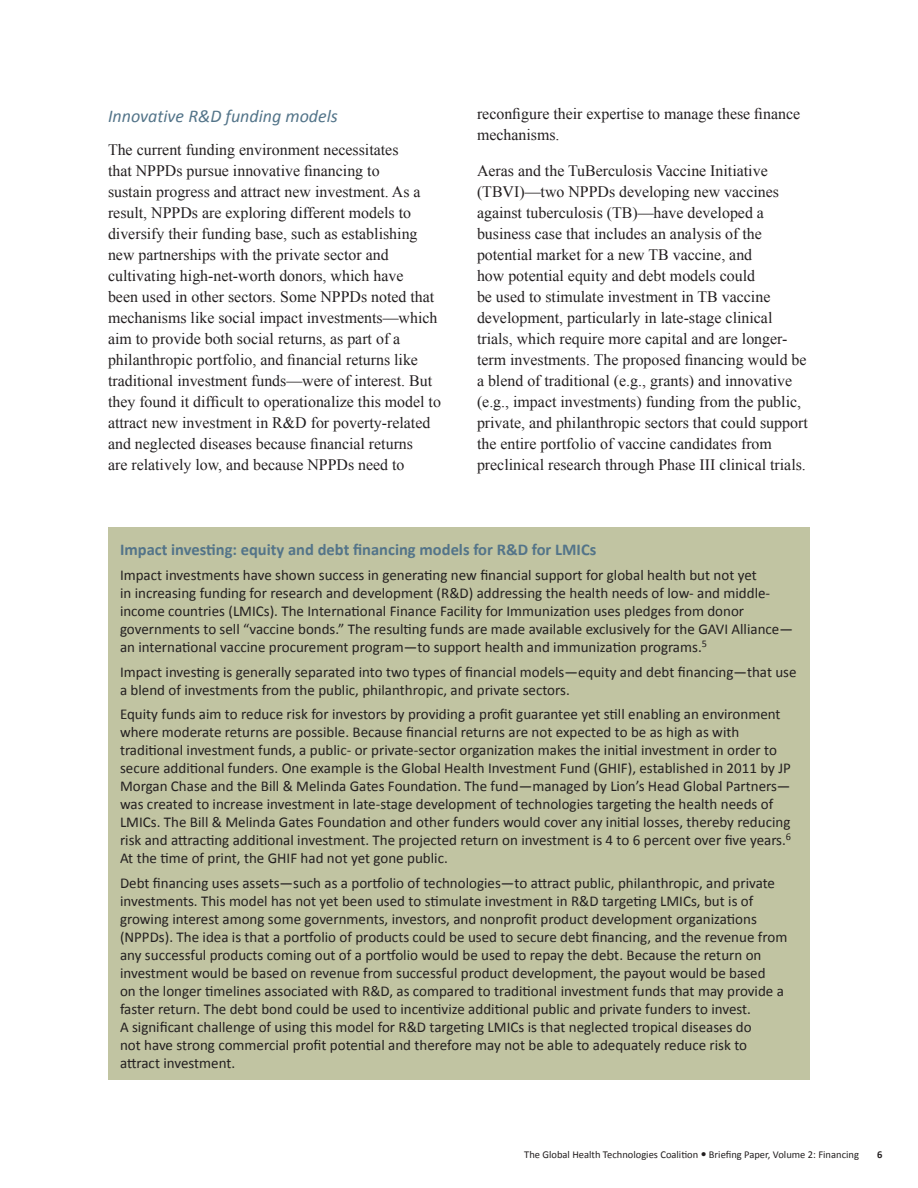
<style>
.page{position:relative;width:918px;height:1188px;background:#fff}
.page>*{position:absolute;margin:0;border:0;box-sizing:border-box;transform-origin:0 0}
._1-Brief_after_Subhe{font:italic 18px "Calibri";color:#537489}
._1-Brief_Box_Heading{font:700 16.5px "Calibri";color:#537489}
._1-Brief_body{font:15.9px/21px "Times New Roman";color:#231f20}
._1-Brief_Box_copy{font:15px/18px "Calibri";color:#231f20}
.t1{font:10.5px "Calibri";color:#231f20}
.t2{font:700 10.5px "Calibri";color:#231f20}
</style>
<div class="page">
<div style="left:108px;top:528px;width:702px;height:552px;background:#c1c4a2"></div>
<p class="_1-Brief_after_Subhe" style="left:108px;top:103px;width:231px">Innovative R&amp;D funding models</p>
<p class="_1-Brief_body" style="left:108px;top:138px;width:335px">The current funding environment necessitates<br>that NPPDs pursue innovative financing to<br>sustain progress and attract new investment. As a result, NPPDs are exploring different models to diversify their funding base, such as establishing new partnerships with the private sector and cultivating high-net-worth donors, which have<br>been used in other sectors. Some NPPDs noted that mechanisms like social impact investments—which aim to provide both social returns, as part of a philanthropic portfolio, and financial returns like traditional investment funds—were of interest. But they found it difficult to operationalize this model to attract new investment in R&amp;D for poverty-related and neglected diseases because financial returns<br>are relatively low, and because NPPDs need to</p>
<p class="_1-Brief_body" style="left:477px;top:103px;width:325px">reconfigure their expertise to manage these finance mechanisms.</p>
<p class="_1-Brief_body" style="left:477px;top:160px;width:332px">Aeras and the TuBerculosis Vaccine Initiative (TBVI)—two NPPDs developing new vaccines against tuberculosis (TB)—have developed a business case that includes an analysis of the potential market for a new TB vaccine, and<br>how potential equity and debt models could<br>be used to stimulate investment in TB vaccine development, particularly in late-stage clinical trials, which require more capital and are longer&shy;term investments. The proposed financing would be a blend of traditional (e.g., grants) and innovative (e.g., impact investments) funding from the public, private, and philanthropic sectors that could support the entire portfolio of vaccine candidates from preclinical research through Phase III clinical trials.</p>
<p class="_1-Brief_Box_Heading" style="left:120px;top:539px;width:478px">Impact investing: equity and debt financing models for R&amp;D for LMICs</p>
<p class="_1-Brief_Box_copy" style="left:120px;top:566px;width:674px">Impact investments have shown success in generating new financial support for global health but not yet<br>in increasing funding for research and development (R&amp;D) addressing the health needs of low- and middle&shy;income countries (LMICs). The International Finance Facility for Immunization uses pledges from donor governments to sell “vaccine bonds.” The resulting funds are made available exclusively for the GAVI Alliance— an international vaccine procurement program—to support health and immunization programs.<sup>5</sup></p>
<p class="_1-Brief_Box_copy" style="left:120px;top:663px;width:678px">Impact investing is generally separated into two types of financial models—equity and debt financing—that use a blend of investments from the public, philanthropic, and private sectors.</p>
<p class="_1-Brief_Box_copy" style="left:120px;top:705px;width:673px">Equity funds aim to reduce risk for investors by providing a profit guarantee yet still enabling an environment where moderate returns are possible. Because financial returns are not expected to be as high as with traditional investment funds, a public- or private-sector organization makes the initial investment in order to secure additional funders. One example is the Global Health Investment Fund (GHIF), established in 2011 by JP Morgan Chase and the Bill &amp; Melinda Gates Foundation. The fund—managed by Lion’s Head Global Partners— was created to increase investment in late-stage development of technologies targeting the health needs of LMICs. The Bill &amp; Melinda Gates Foundation and other funders would cover any initial losses, thereby reducing risk and attracting additional investment. The projected return on investment is 4 to 6 percent over five years.<sup>6<br></sup>At the time of print, the GHIF had not yet gone public.</p>
<p class="_1-Brief_Box_copy" style="left:120px;top:874px;width:669px">Debt financing uses assets—such as a portfolio of technologies—to attract public, philanthropic, and private investments. This model has not yet been used to stimulate investment in R&amp;D targeting LMICs, but is of growing interest among some governments, investors, and nonprofit product development organizations (NPPDs). The idea is that a portfolio of products could be used to secure debt financing, and the revenue from any successful products coming out of a portfolio would be used to repay the debt. Because the return on investment would be based on revenue from successful product development, the payout would be based<br>on the longer timelines associated with R&amp;D, as compared to traditional investment funds that may provide a faster return. The debt bond could be used to incentivize additional public and private funders to invest.<br>A significant challenge of using this model for R&amp;D targeting LMICs is that neglected tropical diseases do<br>not have strong commercial profit potential and therefore may not be able to adequately reduce risk to attract investment.</p>
<p class="t1" style="left:524px;top:1148px;width:336px">The Global Health Technologies Coalition Briefing Paper, Volume 2: Financing</p>
<p class="t2" style="left:877px;top:1148px;width:7px">6</p>
</div>
